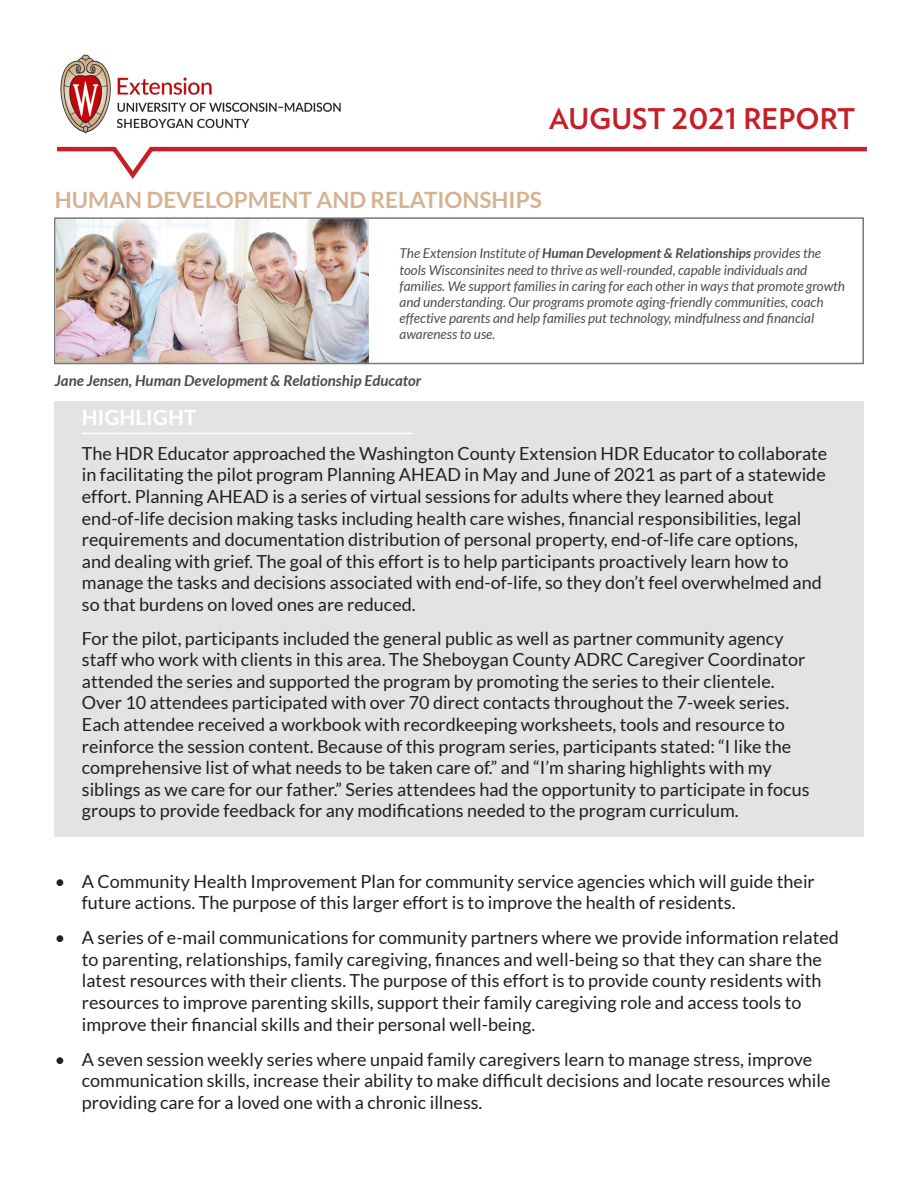
<style>
.page{position:relative;width:918px;height:1188px;background:#fff}
.page>*{position:absolute;margin:0;border:0;box-sizing:border-box;transform-origin:0 0}
.t1{font:700 28.5px "Verlag";color:#c42027}
.t2{font:700 22.5px "Lato";color:#d5b392}
.t3{font:700 21px "Lato";color:#fff}
.t4{font:18px/21.6px "Lato";color:#231f20}
.t5{font:italic 700 15px "Lato";color:#4b4c4d}
.t6{font:italic 13.5px/16.2px "Lato";color:#4b4c4d}
.s1{font-weight:700}
</style>
<div class="page">
<div style="left:54px;top:402px;width:810px;height:435px;background:#e2e3e3"></div>
<img style="left:60px;top:54px;width:281px;height:80px">
<svg style="left:56px;top:146px;width:811px;height:33px"></svg>
<img style="left:57px;top:220px;width:312px;height:141px">
<div style="left:54px;top:217px;width:810px;height:147px;border:2px solid #76787b"></div>
<hr style="left:82px;top:433px;width:330px;height:1px;background:#fff">
<p class="t1" style="left:549px;top:96px;width:308px">AUGUST 2021 REPORT</p>
<p class="t2" style="left:55px;top:187px;width:488px">HUMAN DEVELOPMENT AND RELATIONSHIPS</p>
<p class="t6" style="left:400px;top:246px;width:447px">The Extension Institute of <span class="s1">Human Development &amp; Relationships</span> provides the tools Wisconsinites need to thrive as well-rounded, capable individuals and families. We support families in caring for each other in ways that promote growth and understanding. Our programs promote aging-friendly communities, coach effective parents and help families put technology, mindfulness and financial awareness to use.</p>
<p class="t5" style="left:55px;top:372px;width:368px">Jane Jensen, Human Development &amp; Relationship Educator</p>
<p class="t3" style="left:82px;top:405px;width:116px">HIGHLIGHT</p>
<p class="t4" style="left:82px;top:442px;width:747px">The HDR Educator approached the Washington County Extension HDR Educator to collaborate in facilitating the pilot program Planning AHEAD in May and June of 2021 as part of a statewide effort. Planning AHEAD is a series of virtual sessions for adults where they learned about end-of-life decision making tasks including health care wishes, financial responsibilities, legal requirements and documentation distribution of personal property, end-of-life care options, and dealing with grief. The goal of this effort is to help participants proactively learn how to manage the tasks and decisions associated with end-of-life, so they don’t feel overwhelmed and so that burdens on loved ones are reduced.</p>
<p class="t4" style="left:82px;top:627px;width:729px">For the pilot, participants included the general public as well as partner community agency staff who work with clients in this area. The Sheboygan County ADRC Caregiver Coordinator attended the series and supported the program by promoting the series to their clientele.<br>Over 10 attendees participated with over 70 direct contacts throughout the 7-week series.<br>Each attendee received a workbook with recordkeeping worksheets, tools and resource to reinforce the session content. Because of this program series, participants stated: “I like the comprehensive list of what needs to be taken care of.” and “I’m sharing highlights with my siblings as we care for our father.” Series attendees had the opportunity to participate in focus groups to provide feedback for any modifications needed to the program curriculum.</p>
<p class="t4" style="left:82px;top:870px;width:735px;text-indent:-27px">• A Community Health Improvement Plan for community service agencies which will guide their future actions. The purpose of this larger effort is to improve the health of residents.</p>
<p class="t4" style="left:82px;top:927px;width:759px;text-indent:-27px">• A series of e-mail communications for community partners where we provide information related to parenting, relationships, family caregiving, finances and well-being so that they can share the latest resources with their clients. The purpose of this effort is to provide county residents with resources to improve parenting skills, support their family caregiving role and access tools to improve their financial skills and their personal well-being.</p>
<p class="t4" style="left:82px;top:1048px;width:750px;text-indent:-27px">• A seven session weekly series where unpaid family caregivers learn to manage stress, improve communication skills, increase their ability to make difficult decisions and locate resources while providing care for a loved one with a chronic illness.</p>
</div>
